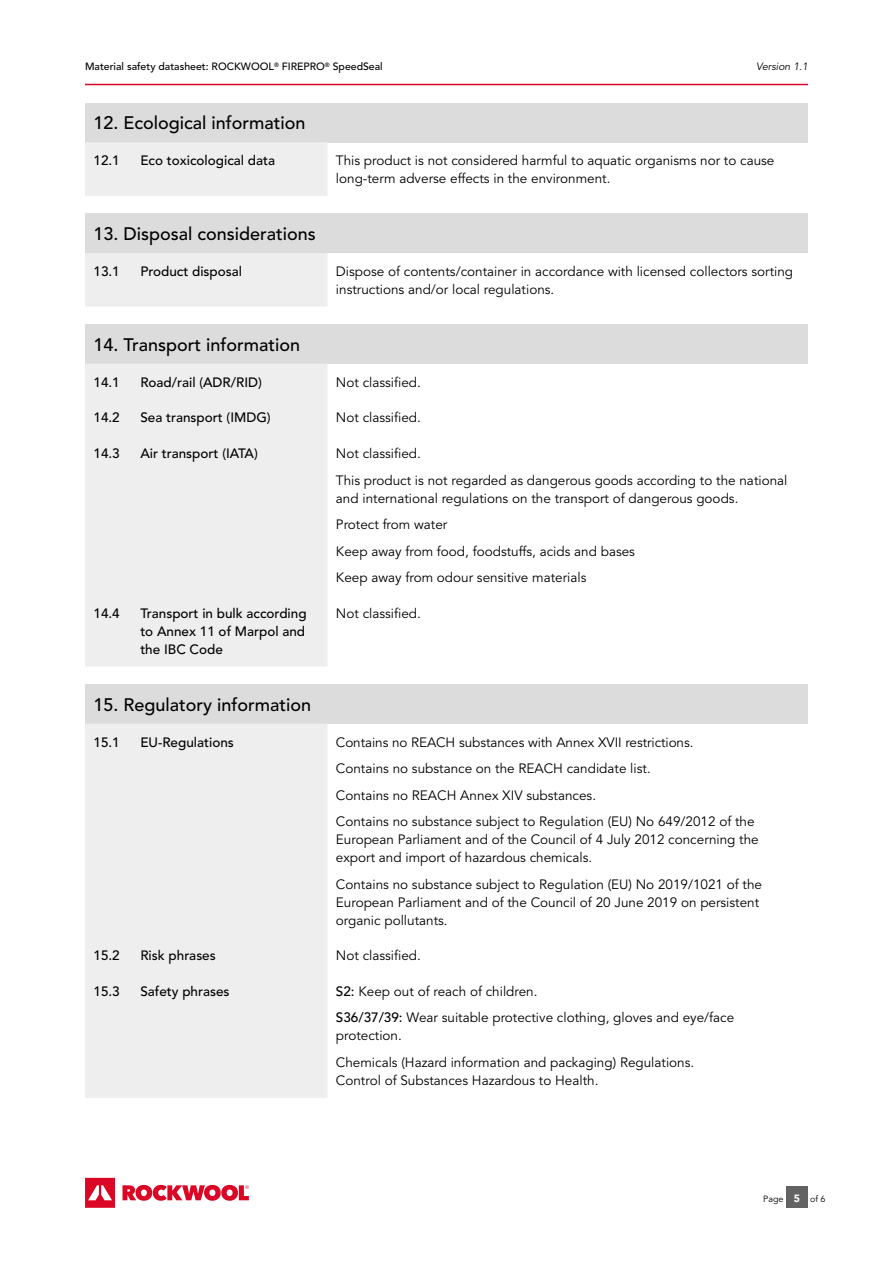
<style>
.page{position:relative;width:893px;height:1263px;background:#fff}
.page>*{position:absolute;margin:0;border:0;box-sizing:border-box;transform-origin:0 0}
.t1{font:500 18px "Avenir LT Std";color:#000}
.t2{font:13.5px/26.5px "Avenir LT Std";color:#000}
.t3{font:500 13.5px/18px "Avenir LT Std";color:#000;text-align:justify}
.t4{font:500 10.5px "Avenir LT Std";color:#000}
.t5{font:italic 10.5px "Avenir LT Std";color:#000}
.t6{font:9px "Avenir LT Std";color:#000}
.s1{font-weight:500}
.s2{font-family:"Avenir";font-weight:900;font-size:10.5px;color:#fff}
</style>
<div class="page">
<svg style="left:85px;top:1178px;width:30px;height:30px"></svg>
<svg style="left:122px;top:1185px;width:127px;height:16px"></svg>
<div style="left:786px;top:1186px;width:21px;height:22px;background:#646363"></div>
<hr style="left:85px;top:84px;width:723px;height:1px;background:#db0626">
<div style="left:85px;top:214px;width:723px;height:39px;background:#dddcdc"></div>
<div style="left:85px;top:253px;width:242px;height:54px;background:#eee"></div>
<div style="left:85px;top:324px;width:723px;height:40px;background:#dddcdc"></div>
<div style="left:85px;top:364px;width:242px;height:302px;background:#eee"></div>
<div style="left:85px;top:684px;width:723px;height:39px;background:#dddcdc"></div>
<div style="left:85px;top:723px;width:242px;height:375px;background:#eee"></div>
<div style="left:85px;top:103px;width:723px;height:39px;background:#dddcdc"></div>
<div style="left:85px;top:142px;width:242px;height:54px;background:#eee"></div>
<p class="t4" style="left:85px;top:60px;width:299px">Material safety datasheet: ROCKWOOL<sup>®</sup> FIREPRO<sup>®</sup> SpeedSeal</p>
<p class="t5" style="left:756px;top:60px;width:53px">Version 1.1</p>
<h1 class="t1" style="left:94px;top:113px;width:214px">12. Ecological information</h1>
<p class="t3" style="left:94px;top:152px;width:28px">12.1</p>
<p class="t3" style="left:140px;top:152px;width:136px">Eco toxicological data</p>
<p class="t2" style="left:336px;top:152px;width:440px;line-height:18px">This product is not considered harmful to aquatic organisms nor to cause long-term adverse effects in the environment.</p>
<h1 class="t1" style="left:94px;top:224px;width:224px">13. Disposal considerations</h1>
<p class="t3" style="left:94px;top:263px;width:28px">13.1</p>
<p class="t3" style="left:140px;top:263px;width:103px">Product disposal</p>
<p class="t2" style="left:336px;top:263px;width:459px;line-height:18px">Dispose of contents/container in accordance with licensed collectors sorting instructions and/or local regulations.</p>
<h1 class="t1" style="left:94px;top:334px;width:208px">14. Transport information</h1>
<p class="t3" style="left:94px;top:373px;width:28px">14.1</p>
<p class="t3" style="left:140px;top:373px;width:123px">Road/rail (ADR/RID)</p>
<p class="t2" style="left:336px;top:369px;width:86px">Not classified.</p>
<p class="t3" style="left:94px;top:409px;width:28px">14.2</p>
<p class="t3" style="left:140px;top:409px;width:132px">Sea transport (IMDG)</p>
<p class="t2" style="left:336px;top:405px;width:86px">Not classified.</p>
<p class="t3" style="left:94px;top:445px;width:28px">14.3</p>
<p class="t3" style="left:140px;top:445px;width:119px">Air transport (IATA)</p>
<p class="t2" style="left:336px;top:440px;width:453px">Not classified.<br>This product is not regarded as dangerous goods according to the national</p>
<p class="t2" style="left:336px;top:485px;width:404px">and international regulations on the transport of dangerous goods.<br>Protect from water<br>Keep away from food, foodstuffs, acids and bases<br>Keep away from odour sensitive materials</p>
<p class="t3" style="left:94px;top:604px;width:28px">14.4</p>
<p class="t3" style="left:140px;top:604px;width:168px">Transport in bulk according to Annex 11 of Marpol and the IBC Code</p>
<p class="t2" style="left:336px;top:600px;width:86px">Not classified.</p>
<h1 class="t1" style="left:94px;top:694px;width:219px">15. Regulatory information</h1>
<p class="t3" style="left:94px;top:733px;width:28px">15.1</p>
<p class="t3" style="left:140px;top:733px;width:95px">EU-Regulations</p>
<p class="t2" style="left:336px;top:729px;width:420px">Contains no REACH substances with Annex XVII restrictions.<br>Contains no substance on the REACH candidate list.<br>Contains no REACH Annex XIV substances.<br>Contains no substance subject to Regulation (EU) No 649/2012 of the</p>
<p class="t2" style="left:336px;top:831px;width:424px;line-height:18px">European Parliament and of the Council of 4 July 2012 concerning the export and import of hazardous chemicals.</p>
<p class="t2" style="left:336px;top:875px;width:428px;line-height:18px">Contains no substance subject to Regulation (EU) No 2019/1021 of the<br>European Parliament and of the Council of 20 June 2019 on persistent organic pollutants.</p>
<p class="t3" style="left:94px;top:947px;width:28px">15.2</p>
<p class="t3" style="left:140px;top:947px;width:77px">Risk phrases</p>
<p class="t2" style="left:336px;top:943px;width:86px">Not classified.</p>
<p class="t3" style="left:94px;top:983px;width:28px">15.3</p>
<p class="t3" style="left:140px;top:983px;width:91px">Safety phrases</p>
<p class="t2" style="left:336px;top:978px;width:400px"><span class="s1">S2:</span> Keep out of reach of children.<br><span class="s1">S36/37/39:</span> Wear suitable protective clothing, gloves and eye/face</p>
<p class="t2" style="left:336px;top:1023px;width:360px">protection.<br>Chemicals (Hazard information and packaging) Regulations.</p>
<p class="t2" style="left:336px;top:1067px;width:264px">Control of Substances Hazardous to Health.</p>
<p class="t6" style="left:763px;top:1194px;width:38px">Page <span class="s2">5</span></p>
<p class="t6" style="left:810px;top:1194px;width:17px">of 6</p>
</div>
